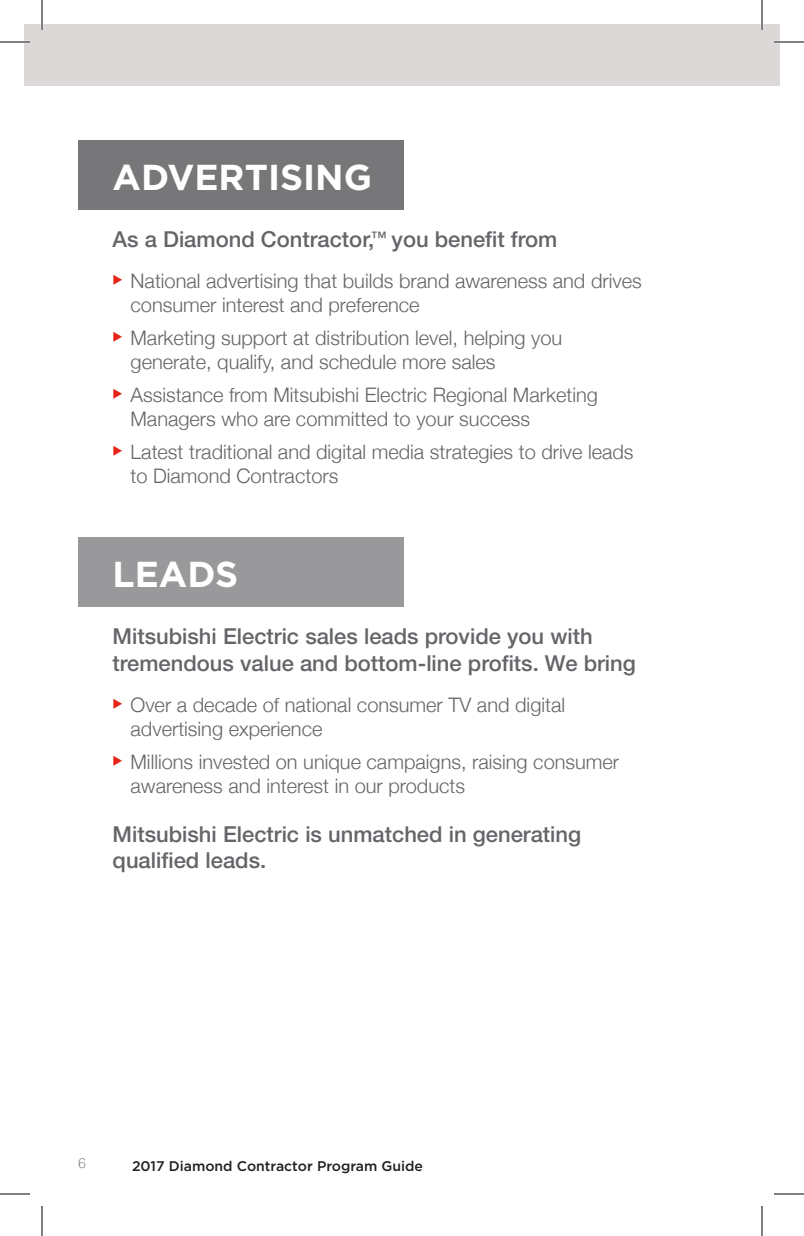
<style>
.page{position:relative;width:804px;height:1236px;background:#fff}
.page>*{position:absolute;margin:0;border:0;box-sizing:border-box;transform-origin:0 0}
.t1{font:700 36px "Gotham";color:#fff}
.t2{font:500 22px/26.4px "Helvetica Neue";color:#646569}
.t3{font:300 20px/24px "Helvetica Neue";color:#646569}
.t4{font:500 14px "Gotham";color:#231f20}
.t5{font:300 14px "Helvetica";color:#8b8a8d}
</style>
<div class="page">
<div style="left:78px;top:141px;width:325px;height:69px;background:#77777a"></div>
<div style="left:78px;top:537px;width:325px;height:69px;background:#99989b"></div>
<div style="left:24px;top:24px;width:756px;height:61px;background:#dcd8d7"></div>
<hr style="left:0;top:41px;width:30px;height:2px;background:#fff">
<hr style="left:774px;top:41px;width:30px;height:2px;background:#fff">
<hr style="left:41px;top:0;width:2px;height:30px;background:#fff">
<hr style="left:761px;top:0;width:2px;height:30px;background:#fff">
<hr style="left:0;top:42px;width:30px;height:1px;background:#000">
<hr style="left:774px;top:42px;width:30px;height:1px;background:#000">
<hr style="left:0;top:1194px;width:30px;height:1px;background:#000">
<hr style="left:774px;top:1194px;width:30px;height:1px;background:#000">
<hr style="left:42px;top:0;width:1px;height:30px;background:#000">
<hr style="left:42px;top:1206px;width:1px;height:30px;background:#000">
<hr style="left:762px;top:0;width:1px;height:30px;background:#000">
<hr style="left:762px;top:1206px;width:1px;height:30px;background:#000">
<p class="t1" style="left:113px;top:156px;width:261px">ADVERTISING</p>
<p class="t2" style="left:113px;top:226px;width:446px">As a Diamond Contractor,<sup>™</sup> you benefit from</p>
<p class="t3" style="left:131px;top:267px;width:513px;text-indent:-18px"><sup>◆</sup> National advertising that builds brand awareness and drives consumer interest and preference</p>
<p class="t3" style="left:131px;top:324px;width:433px;text-indent:-18px"><sup>◆</sup> Marketing support at distribution level, helping you generate, qualify, and schedule more sales</p>
<p class="t3" style="left:131px;top:381px;width:469px;text-indent:-18px"><sup>◆</sup> Assistance from Mitsubishi Electric Regional Marketing<br>Managers who are committed to your success</p>
<p class="t3" style="left:131px;top:438px;width:505px;text-indent:-18px"><sup>◆</sup> Latest traditional and digital media strategies to drive leads to Diamond Contractors</p>
<p class="t1" style="left:113px;top:554px;width:127px">LEADS</p>
<p class="t2" style="left:113px;top:623px;width:525px">Mitsubishi Electric sales leads provide you with tremendous value and bottom-line profits. We bring</p>
<p class="t3" style="left:131px;top:691px;width:436px;text-indent:-18px"><sup>◆</sup> Over a decade of national consumer TV and digital advertising experience</p>
<p class="t3" style="left:131px;top:748px;width:490px;text-indent:-18px"><sup>◆</sup> Millions invested on unique campaigns, raising consumer awareness and interest in our products</p>
<p class="t2" style="left:113px;top:821px;width:470px">Mitsubishi Electric is unmatched in generating qualified leads.</p>
<p class="t5" style="left:78px;top:1151px;width:9px">6</p>
<p class="t4" style="left:132px;top:1158px;width:293px">2017 Diamond Contractor Program Guide</p>
</div>
